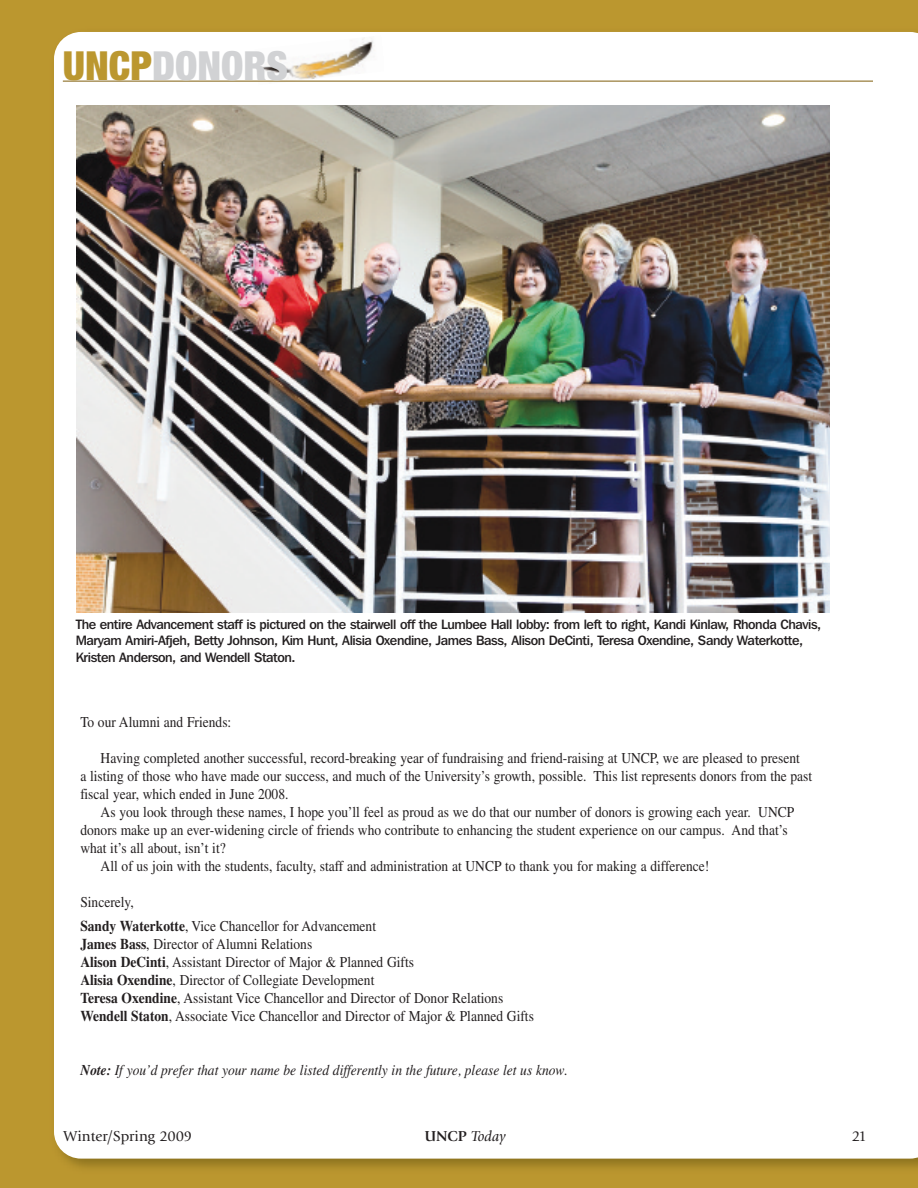
<style>
.page{position:relative;width:918px;height:1188px;background:#bb972f}
.page>*{position:absolute;margin:0;border:0;box-sizing:border-box;transform-origin:0 0}
.t1{font:900 condensed 40.2px "Helvetica Neue";color:#d1d2d4}
.t2{font:15px/18px "Times";color:#231f20;scale:.9 1}
.t3{font:italic 15px "Times";color:#231f20;scale:.9 1}
.t4{font:15px "Giovanni";color:#231f20}
.t5{font:italic 15px "Giovanni";color:#231f20}
.t6{font:500 13.5px/16.2px "Franklin Gothic IT Cby BT";letter-spacing:-.03em;color:#231f20}
.s1{color:#bb972f}
.s2{font-weight:700}
.s3{font-weight:700;font-style:normal}
</style>
<div class="page">
<div style="left:54px;top:32px;width:864px;height:1127px;background:#fff"></div>
<img style="left:255px;top:35px;width:129px;height:50px">
<hr style="left:63px;top:80px;width:810px;height:2px;background:#aa935d">
<img style="left:77px;top:105px;width:753px;height:508px">
<h1 class="t1" style="left:63px;top:41px;width:227px"><span class="s1">UNCP</span>DONORS</h1>
<p class="t6" style="left:76px;top:618px;width:747px">The entire Advancement staff is pictured on the stairwell off the Lumbee Hall lobby: from left to right, Kandi Kinlaw, Rhonda Chavis,<br>Maryam Amiri-Afjeh, Betty Johnson, Kim Hunt, Alisia Oxendine, James Bass, Alison DeCinti, Teresa Oxendine, Sandy Waterkotte,<br>Kristen Anderson, and Wendell Staton.</p>
<p class="t2" style="left:80px;top:715px;width:169px">To our Alumni and Friends:</p>
<p class="t2" style="left:80px;top:751px;width:815px;text-indent:20px">Having completed another successful, record-breaking year of fundraising and friend-raising at UNCP, we are pleased to present<br>a listing of those who have made our success, and much of the University’s growth, possible. This list represents donors from the past fiscal year, which ended in June 2008.</p>
<p class="t2" style="left:101px;top:805px;width:772px">As you look through these names, I hope you’ll feel as proud as we do that our number of donors is growing each year. UNCP</p>
<p class="t2" style="left:80px;top:823px;width:788px">donors make up an ever-widening circle of friends who contribute to enhancing the student experience on our campus. And that’s</p>
<p class="t2" style="left:80px;top:841px;width:163px">what it’s all about, isn’t it?</p>
<p class="t2" style="left:101px;top:859px;width:678px">All of us join with the students, faculty, staff and administration at UNCP to thank you for making a difference!</p>
<p class="t2" style="left:80px;top:892px;width:330px;line-height:23.4px">Sincerely,<br><span class="s2">Sandy Waterkotte</span>, Vice Chancellor for Advancement</p>
<p class="t2" style="left:80px;top:936px;width:506px"><span class="s2">James Bass</span>, Director of Alumni Relations<br><span class="s2">Alison DeCinti</span>, Assistant Director of Major &amp; Planned Gifts<br><span class="s2">Alisia Oxendine</span>, Director of Collegiate Development<br><span class="s2">Teresa Oxendine</span>, Assistant Vice Chancellor and Director of Donor Relations <span class="s2">Wendell Staton</span>, Associate Vice Chancellor and Director of Major &amp; Planned Gifts</p>
<p class="t3" style="left:80px;top:1061px;width:542px"><span class="s2">Note:</span> If you’d prefer that your name be listed differently in the future, please let us know.</p>
<p class="t4" style="left:63px;top:1130px;width:130px">Winter/Spring 2009</p>
<p class="t5" style="left:425px;top:1130px;width:82px"><span class="s3">UNCP</span> Today</p>
<p class="t4" style="left:852px;top:1130px;width:17px">21</p>
</div>
